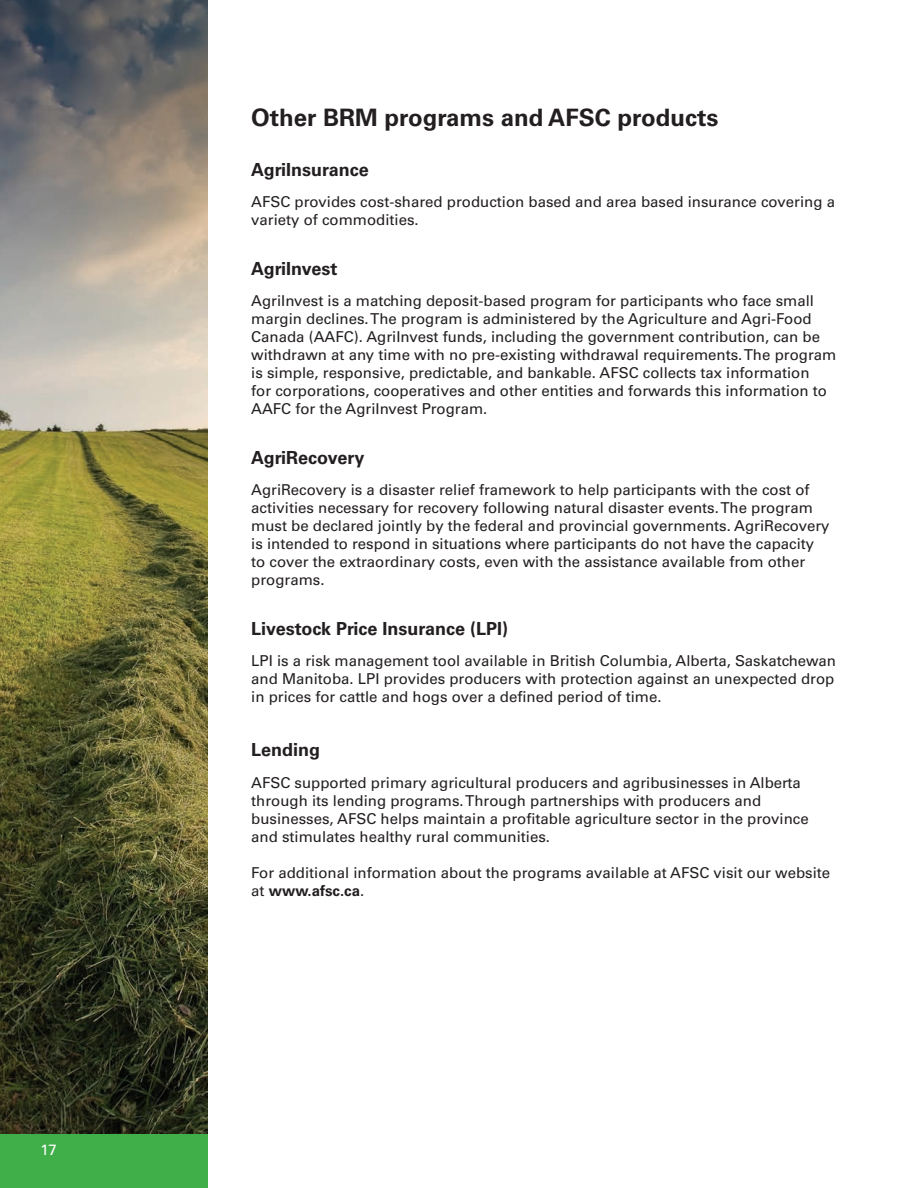
<style>
.page{position:relative;width:918px;height:1188px;background:#fff}
.page>*{position:absolute;margin:0;border:0;box-sizing:border-box;transform-origin:0 0}
.Heading_1{font:700 24px "Univers";color:#231f20}
.Heading_2{font:700 18px "Univers";color:#231f20}
.Body{font:15px/18px "Univers";color:#231f20}
.t1{font:15px "Univers";color:#fff}
.s1{font-weight:700}
</style>
<div class="page">
<img style="left:0;top:0;width:207px;height:1134px">
<div style="left:0;top:1134px;width:208px;height:54px;background:#40ae49"></div>
<p class="t1" style="left:40px;top:1141px;width:18px">17</p>
<p class="Heading_1" style="left:251px;top:103px;width:469px">Other BRM programs and AFSC products</p>
<p class="Heading_2" style="left:251px;top:159px;width:119px">AgriInsurance</p>
<p class="Body" style="left:251px;top:193px;width:585px">AFSC provides cost-shared production based and area based insurance covering a variety of commodities.</p>
<p class="Heading_2" style="left:251px;top:258px;width:88px">AgriInvest</p>
<p class="Body" style="left:251px;top:292px;width:587px">AgriInvest is a matching deposit-based program for participants who face small margin declines. The program is administered by the Agriculture and Agri-Food Canada (AAFC). AgriInvest funds, including the government contribution, can be withdrawn at any time with no pre-existing withdrawal requirements. The program is simple, responsive, predictable, and bankable. AFSC collects tax information<br>for corporations, cooperatives and other entities and forwards this information to AAFC for the AgriInvest Program.</p>
<p class="Heading_2" style="left:251px;top:447px;width:115px">AgriRecovery</p>
<p class="Body" style="left:251px;top:481px;width:580px">AgriRecovery is a disaster relief framework to help participants with the cost of activities necessary for recovery following natural disaster events. The program must be declared jointly by the federal and provincial governments. AgriRecovery is intended to respond in situations where participants do not have the capacity to cover the extraordinary costs, even with the assistance available from other programs.</p>
<p class="Heading_2" style="left:251px;top:618px;width:258px">Livestock Price Insurance (LPI)</p>
<p class="Body" style="left:251px;top:652px;width:586px;text-align:justify">LPI is a risk management tool available in British Columbia, Alberta, Saskatchewan and Manitoba. LPI provides producers with protection against an unexpected drop in prices for cattle and hogs over a defined period of time.</p>
<p class="Heading_2" style="left:251px;top:739px;width:71px">Lending</p>
<p class="Body" style="left:251px;top:773px;width:559px">AFSC supported primary agricultural producers and agribusinesses in Alberta through its lending programs. Through partnerships with producers and businesses, AFSC helps maintain a profitable agriculture sector in the province and stimulates healthy rural communities.</p>
<p class="Body" style="left:251px;top:863px;width:581px">For additional information about the programs available at AFSC visit our website at <span class="s1">www.afsc.ca</span>.</p>
</div>
